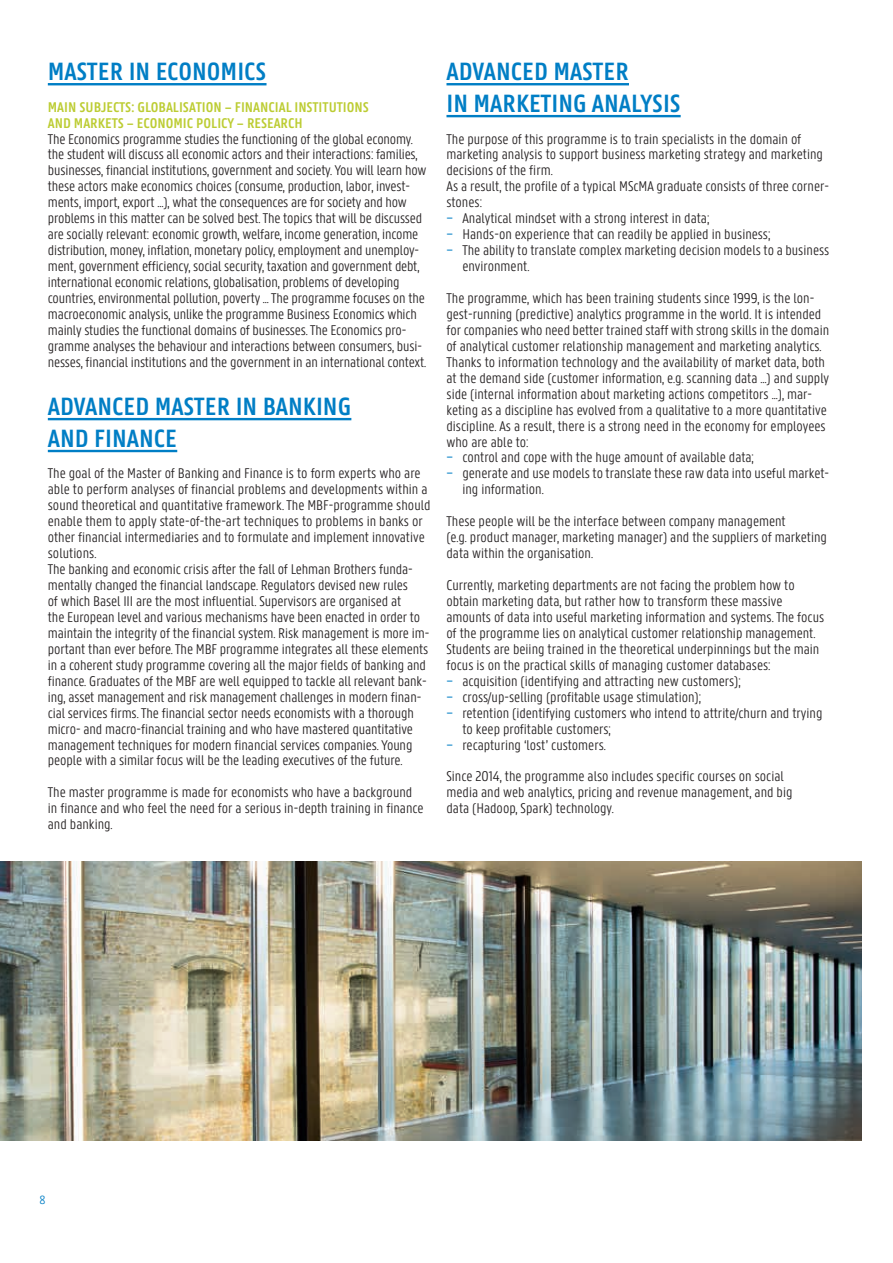
<style>
.page{position:relative;width:893px;height:1263px;background:#fff}
.page>*{position:absolute;margin:0;border:0;box-sizing:border-box;transform-origin:0 0}
.t1{font:600 26.7px/32px "Panno Text";color:#007ec5}
.t2{font:300 15px/15.9px "U Gent Panno Text";letter-spacing:-.005em;color:#231f20}
.t3{font:600 15px/15.9px "U Gent Panno Text";color:#bccc32}
.t4{font:300 12.75px "U Gent Panno Text";color:#007ec5}
.s1{font-family:"Panno Text";font-weight:400;color:#007ec5}
</style>
<div class="page">
<img style="left:0;top:861px;width:861px;height:279px">
<hr style="left:48px;top:83px;width:219px;height:2px;background:#007ec5">
<hr style="left:48px;top:418px;width:303px;height:2px;background:#007ec5">
<hr style="left:48px;top:450px;width:129px;height:2px;background:#007ec5">
<hr style="left:446px;top:83px;width:183px;height:2px;background:#007ec5">
<hr style="left:446px;top:115px;width:235px;height:2px;background:#007ec5">
<h1 class="t1" style="left:48px;top:55px;width:220px">MASTER IN ECONOMICS</h1>
<p class="t3" style="left:48px;top:99px;width:323px">MAIN SUBJECTS: GLOBALISATION – FINANCIAL INSTITUTIONS<br>AND MARKETS – ECONOMIC POLICY – RESEARCH</p>
<p class="t2" style="left:48px;top:131px;width:380px">The Economics programme studies the functioning of the global economy. the student will discuss all economic actors and their interactions: families, businesses, financial institutions, government and society. You will learn how these actors make economics choices (consume, production, labor, invest&shy;ments, import, export …), what the consequences are for society and how problems in this matter can be solved best. The topics that will be discussed are socially relevant: economic growth, welfare, income generation, income distribution, money, inflation, monetary policy, employment and unemploy&shy;ment, government efficiency, social security, taxation and government debt, international economic relations, globalisation, problems of developing countries, environmental pollution, poverty ... The programme focuses on the macroeconomic analysis, unlike the programme Business Economics which mainly studies the functional domains of businesses. The Economics pro&shy;gramme analyses the behaviour and interactions between consumers, busi&shy;nesses, financial institutions and the government in an international context.</p>
<h1 class="t1" style="left:48px;top:390px;width:305px">ADVANCED MASTER IN BANKING<br>AND FINANCE</h1>
<p class="t2" style="left:48px;top:466px;width:384px">The goal of the Master of Banking and Finance is to form experts who are able to perform analyses of financial problems and developments within a sound theoretical and quantitative framework. The MBF-programme should enable them to apply state-of-the-art techniques to problems in banks or other financial intermediaries and to formulate and implement innovative solutions.<br>The banking and economic crisis after the fall of Lehman Brothers funda&shy;mentally changed the financial landscape. Regulators devised new rules<br>of which Basel III are the most influential. Supervisors are organised at<br>the European level and various mechanisms have been enacted in order to maintain the integrity of the financial system. Risk management is more im&shy;portant than ever before. The MBF programme integrates all these elements in a coherent study programme covering all the major fields of banking and finance. Graduates of the MBF are well equipped to tackle all relevant bank&shy;ing, asset management and risk management challenges in modern finan&shy;cial services firms. The financial sector needs economists with a thorough micro- and macro-financial training and who have mastered quantitative management techniques for modern financial services companies. Young people with a similar focus will be the leading executives of the future.</p>
<p class="t2" style="left:48px;top:784px;width:377px">The master programme is made for economists who have a background in finance and who feel the need for a serious in-depth training in finance and banking.</p>
<h1 class="t1" style="left:446px;top:55px;width:236px">ADVANCED MASTER<br>IN MARKETING ANALYSIS</h1>
<p class="t2" style="left:446px;top:131px;width:356px">The purpose of this programme is to train specialists in the domain of</p>
<p class="t2" style="left:446px;top:147px;width:378px">marketing analysis to support business marketing strategy and marketing</p>
<p class="t2" style="left:446px;top:163px;width:108px">decisions of the firm.</p>
<p class="t2" style="left:446px;top:179px;width:384px">As a result, the profile of a typical MScMA graduate consists of three corner-</p>
<p class="t2" style="left:446px;top:194px;width:37px">stones:</p>
<p class="t2" style="left:446px;top:210px;width:264px"><span class="s1">−</span> Analytical mindset with a strong interest in data;</p>
<p class="t2" style="left:446px;top:226px;width:325px"><span class="s1">−</span> Hands-on experience that can readily be applied in business;</p>
<p class="t2" style="left:446px;top:242px;width:384px"><span class="s1">−</span> The ability to translate complex marketing decision models to a business</p>
<p class="t2" style="left:462px;top:258px;width:69px">environment.</p>
<p class="t2" style="left:446px;top:290px;width:369px">The programme, which has been training students since 1999, is the lon-</p>
<p class="t2" style="left:446px;top:306px;width:376px">gest-running (predictive) analytics programme in the world. It is intended</p>
<p class="t2" style="left:446px;top:322px;width:384px">for companies who need better trained staff with strong skills in the domain</p>
<p class="t2" style="left:446px;top:338px;width:377px">of analytical customer relationship management and marketing analytics.</p>
<p class="t2" style="left:446px;top:354px;width:380px">Thanks to information technology and the availability of market data, both</p>
<p class="t2" style="left:446px;top:370px;width:384px">at the demand side (customer information, e.g. scanning data …) and supply</p>
<p class="t2" style="left:446px;top:386px;width:367px">side (internal information about marketing actions competitors ...), mar-</p>
<p class="t2" style="left:446px;top:402px;width:382px">keting as a discipline has evolved from a qualitative to a more quantitative</p>
<p class="t2" style="left:446px;top:418px;width:381px">discipline. As a result, there is a strong need in the economy for employees</p>
<p class="t2" style="left:446px;top:434px;width:84px">who are able to:</p>
<p class="t2" style="left:446px;top:450px;width:309px"><span class="s1">−</span> control and cope with the huge amount of available data;</p>
<p class="t2" style="left:446px;top:466px;width:384px"><span class="s1">−</span> generate and use models to translate these raw data into useful market-</p>
<p class="t2" style="left:462px;top:481px;width:83px">ing information.</p>
<p class="t2" style="left:446px;top:513px;width:382px">These people will be the interface between company management<br>(e.g. product manager, marketing manager) and the suppliers of marketing data within the organisation.</p>
<p class="t2" style="left:446px;top:577px;width:350px">Currently, marketing departments are not facing the problem how to</p>
<p class="t2" style="left:446px;top:593px;width:337px">obtain marketing data, but rather how to transform these massive</p>
<p class="t2" style="left:446px;top:609px;width:379px">amounts of data into useful marketing information and systems. The focus</p>
<p class="t2" style="left:446px;top:625px;width:371px">of the programme lies on analytical customer relationship management.</p>
<p class="t2" style="left:446px;top:641px;width:374px">Students are beiing trained in the theoretical underpinnings but the main</p>
<p class="t2" style="left:446px;top:657px;width:326px">focus is on the practical skills of managing customer databases:</p>
<p class="t2" style="left:446px;top:673px;width:296px"><span class="s1">−</span> acquisition (identifying and attracting new customers);</p>
<p class="t2" style="left:446px;top:689px;width:256px"><span class="s1">−</span> cross/up-selling (profitable usage stimulation);</p>
<p class="t2" style="left:446px;top:705px;width:378px"><span class="s1">−</span> retention (identifying customers who intend to attrite/churn and trying</p>
<p class="t2" style="left:462px;top:721px;width:150px">to keep profitable customers;</p>
<p class="t2" style="left:446px;top:737px;width:161px"><span class="s1">−</span> recapturing ‘lost’ customers.</p>
<p class="t2" style="left:446px;top:768px;width:347px">Since 2014, the programme also includes specific courses on social media and web analytics, pricing and revenue management, and big data (Hadoop, Spark) technology.</p>
<p class="t4" style="left:39px;top:1192px;width:8px">8</p>
</div>
